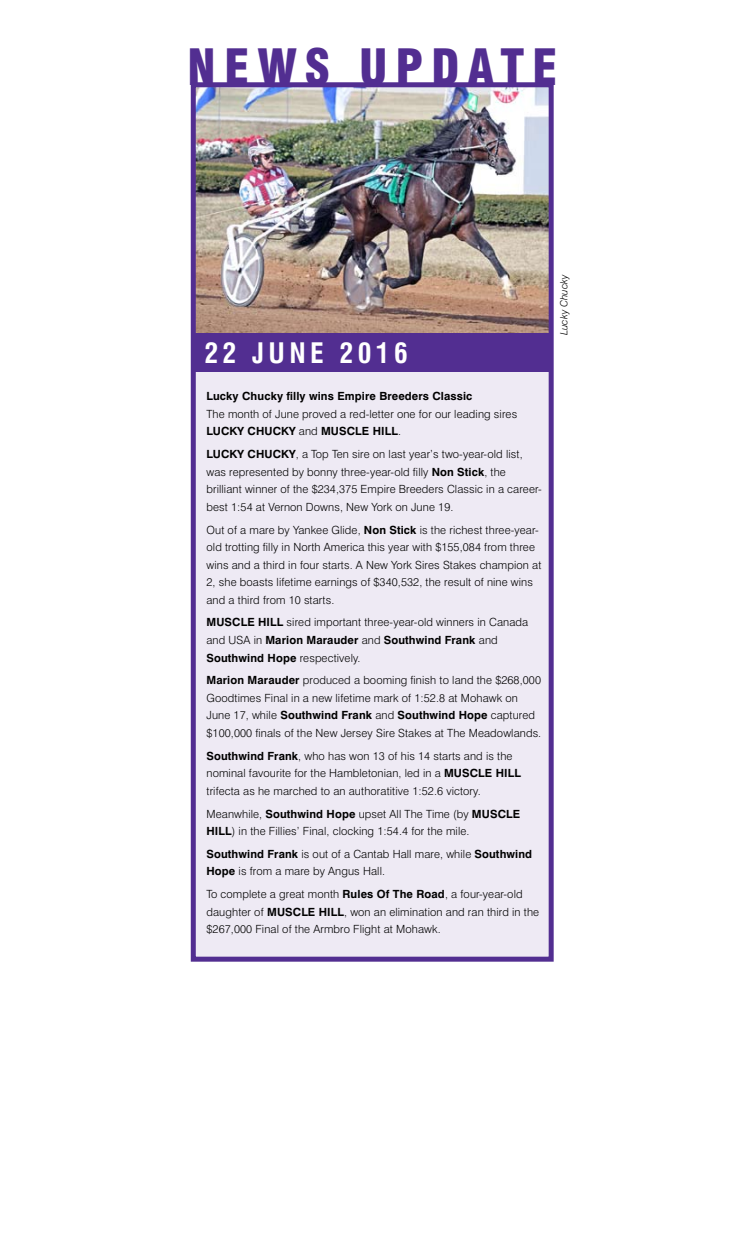
<style>
.page{position:relative;width:745px;height:1241px;background:#fff}
.page>*{position:absolute;margin:0;border:0;box-sizing:border-box;transform-origin:0 0}
.t1{font:900 condensed 48.75px "Swiss 721 BT";letter-spacing:.16em;color:#522e91}
.t2{font:700 condensed 27.5px "Swiss 721 BT";letter-spacing:.16em;color:#fff}
.t3{font:300 11.25px/17.5px "Swiss 721 BT";letter-spacing:.01em;color:#000}
.t4{font:700 11.25px "Swiss 721 BT";letter-spacing:.01em;color:#000}
.t5{font:italic 300 10px "Swiss 721 BT";letter-spacing:.01em;color:#000}
.s1{font-weight:700}
</style>
<div class="page">
<div style="left:193px;top:85px;width:358px;height:874px;background:#eeeaf4"></div>
<img style="left:197px;top:88px;width:350px;height:245px">
<div style="left:191px;top:82px;width:362px;height:879px;border:5px solid #522e91"></div>
<div style="left:192px;top:333px;width:359px;height:39px;background:#522e91"></div>
<h1 class="t1" style="left:187px;top:38px;width:371px">NEWS UPDATE</h1>
<h2 class="t2" style="left:204px;top:336px;width:205px">22 JUNE 2016</h2>
<p class="t4" style="left:206px;top:389px;width:267px">Lucky Chucky filly wins Empire Breeders Classic</p>
<p class="t3" style="left:206px;top:405px;width:312px">The month of June proved a red-letter one for our leading sires<br><span class="s1">LUCKY CHUCKY</span> and <span class="s1">MUSCLE HILL</span>.</p>
<p class="t3" style="left:206px;top:445px;width:336px"><span class="s1">LUCKY CHUCKY</span>, a Top Ten sire on last year’s two-year-old list, was represented by bonny three-year-old filly <span class="s1">Non Stick</span>, the brilliant winner of the $234,375 Empire Breeders Classic in a career&shy;best 1:54 at Vernon Downs, New York on June 19.</p>
<p class="t3" style="left:206px;top:520px;width:336px">Out of a mare by Yankee Glide, <span class="s1">Non Stick</span> is the richest three-year&shy;old trotting filly in North America this year with $155,084 from three wins and a third in four starts. A New York Sires Stakes champion at 2, she boasts lifetime earnings of $340,532, the result of nine wins and a third from 10 starts.</p>
<p class="t3" style="left:206px;top:613px;width:323px"><span class="s1">MUSCLE HILL</span> sired important three-year-old winners in Canada and USA in <span class="s1">Marion Marauder</span> and <span class="s1">Southwind Frank</span> and<br><span class="s1">Southwind Hope</span> respectively.</p>
<p class="t3" style="left:206px;top:671px;width:336px"><span class="s1">Marion Marauder</span> produced a booming finish to land the $268,000<br>Goodtimes Final in a new lifetime mark of 1:52.8 at Mohawk on June 17, while <span class="s1">Southwind Frank</span> and <span class="s1">Southwind Hope</span> captured $100,000 finals of the New Jersey Sire Stakes at The Meadowlands.</p>
<p class="t3" style="left:206px;top:746px;width:316px"><span class="s1">Southwind Frank</span>, who has won 13 of his 14 starts and is the nominal favourite for the Hambletonian, led in a <span class="s1">MUSCLE HILL </span>trifecta as he marched to an authoratitive 1:52.6 victory.</p>
<p class="t3" style="left:206px;top:804px;width:315px">Meanwhile, <span class="s1">Southwind Hope</span> upset All The Time (by <span class="s1">MUSCLE<br>HILL</span>) in the Fillies’ Final, clocking 1:54.4 for the mile.</p>
<p class="t3" style="left:206px;top:845px;width:327px"><span class="s1">Southwind Frank</span> is out of a Cantab Hall mare, while <span class="s1">Southwind<br>Hope</span> is from a mare by Angus Hall.</p>
<p class="t3" style="left:206px;top:885px;width:334px">To complete a great month <span class="s1">Rules Of The Road</span>, a four-year-old daughter of <span class="s1">MUSCLE HILL</span>, won an elimination and ran third in the $267,000 Final of the Armbro Flight at Mohawk.</p>
<p class="t5" style="left:557px;top:335px;width:63px;rotate:-90deg">Lucky Chucky</p>
</div>
